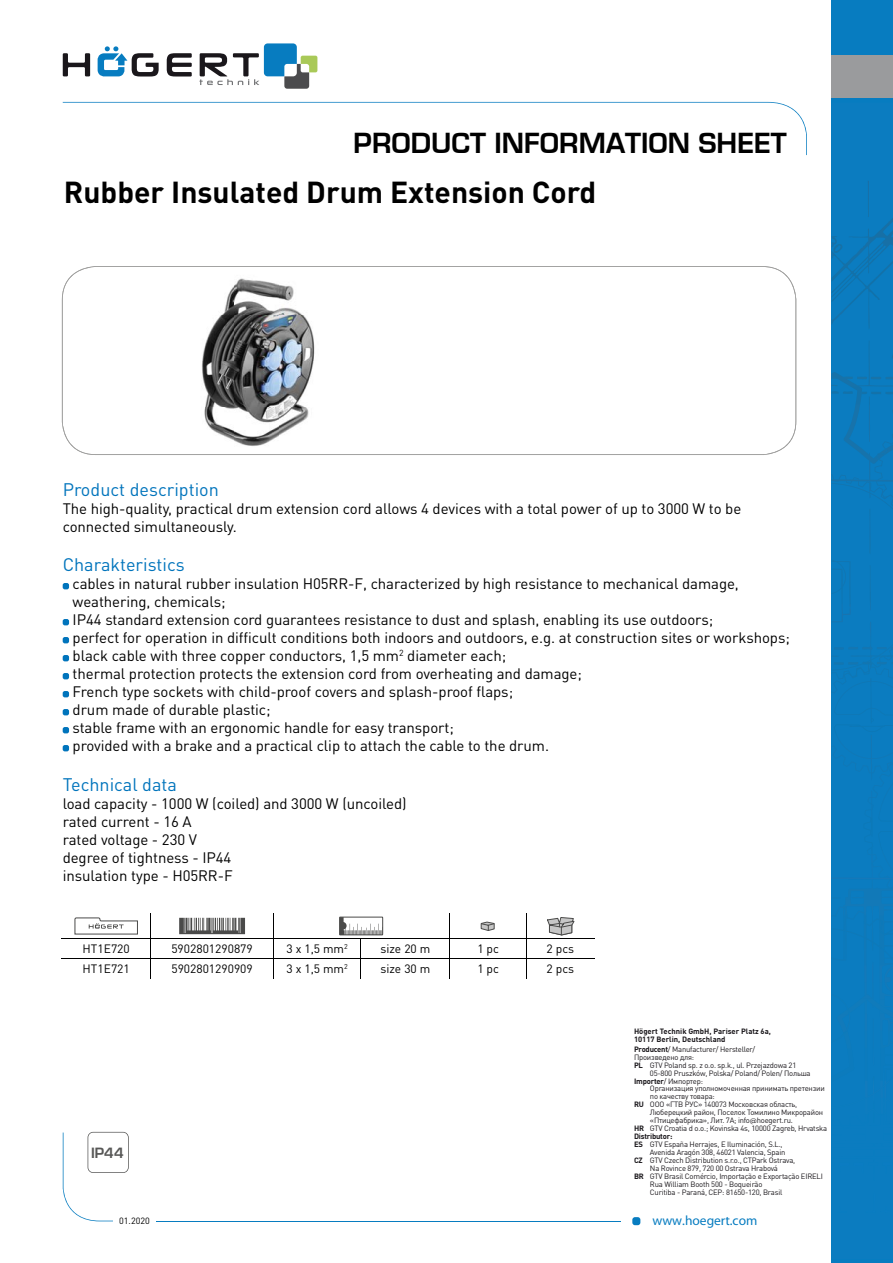
<style>
.page{position:relative;width:893px;height:1263px;background:#fff}
.page>*{position:absolute;margin:0;border:0;box-sizing:border-box;transform-origin:0 0}
.t1{font:700 30px "DIN Pro";color:#000}
.t2{font:700 27px "Euromode";color:#000}
.t3{font:18px "DIN Pro";color:#0074bc}
.t4{font:15px/18px "DIN Pro";letter-spacing:-.005em;color:#000}
.t5{font:700 13.8px "Euromode";color:#575756}
.t6{font:13.5px "Myriad Pro";color:#077cc0}
.t7{font:12px "DIN Pro";color:#000}
.t8{font:9px "DIN Pro";color:#000}
.t9{font:7.65px "DIN Pro";letter-spacing:-.025em;color:#1a171b}
.t10{font:700 7.65px/7.9px "DIN Pro";color:#1a171b}
.t11{font:700 7.65px "DIN Pro";letter-spacing:-.025em;color:#1a171b}
.s1{font-weight:700}
.s2{font-family:"Merel"}
</style>
<div class="page">
<svg style="left:63px;top:53px;width:27px;height:23px"></svg>
<svg style="left:167px;top:53px;width:25px;height:24px"></svg>
<svg style="left:97px;top:46px;width:62px;height:31px"></svg>
<svg style="left:200px;top:43px;width:117px;height:46px"></svg>
<div style="left:632px;top:1217px;width:8px;height:8px;background:#077cc0;border-radius:3px"></div>
<svg style="left:63px;top:102px;width:744px;height:53px"></svg>
<hr style="left:156px;top:1220px;width:464px;height:1px;background:#077cc0">
<div style="left:831px;top:0;width:62px;height:1263px;background:#077cc0"></div>
<img style="left:831px;top:236px;width:37px;height:28px">
<img style="left:831px;top:273px;width:51px;height:55px">
<img style="left:869px;top:222px;width:24px;height:36px">
<img style="left:868px;top:181px;width:1px;height:36px">
<svg style="left:833px;top:244px;width:9px;height:9px"></svg>
<img style="left:849px;top:222px;width:40px;height:26px">
<svg style="left:831px;top:341px;width:62px;height:565px"></svg>
<img style="left:838px;top:906px;width:55px;height:191px">
<img style="left:831px;top:877px;width:62px;height:2px">
<img style="left:848px;top:647px;width:45px;height:3px">
<div style="left:831px;top:56px;width:62px;height:42px;background:#9a9b9d"></div>
<svg style="left:62px;top:266px;width:734px;height:189px"></svg>
<svg style="left:63px;top:583px;width:6px;height:6px"></svg>
<svg style="left:63px;top:619px;width:6px;height:6px"></svg>
<svg style="left:63px;top:637px;width:6px;height:6px"></svg>
<svg style="left:63px;top:655px;width:6px;height:6px"></svg>
<svg style="left:63px;top:673px;width:6px;height:6px"></svg>
<svg style="left:63px;top:691px;width:6px;height:6px"></svg>
<svg style="left:63px;top:709px;width:6px;height:6px"></svg>
<svg style="left:63px;top:727px;width:6px;height:6px"></svg>
<svg style="left:63px;top:745px;width:6px;height:6px"></svg>
<img style="left:190px;top:270px;width:134px;height:183px">
<hr style="left:61px;top:939px;width:90px;height:1px;background:#000">
<hr style="left:151px;top:939px;width:122px;height:1px;background:#000">
<hr style="left:273px;top:939px;width:88px;height:1px;background:#000">
<hr style="left:361px;top:939px;width:89px;height:1px;background:#000">
<hr style="left:450px;top:939px;width:76px;height:1px;background:#000">
<hr style="left:526px;top:939px;width:68px;height:1px;background:#000">
<hr style="left:61px;top:958px;width:90px;height:1px;background:#000">
<hr style="left:151px;top:958px;width:122px;height:1px;background:#000">
<hr style="left:273px;top:958px;width:88px;height:1px;background:#000">
<svg style="left:273px;top:913px;width:1px;height:65px"></svg>
<hr style="left:361px;top:958px;width:89px;height:1px;background:#000">
<hr style="left:450px;top:958px;width:76px;height:1px;background:#000">
<hr style="left:526px;top:958px;width:68px;height:1px;background:#000">
<svg style="left:526px;top:913px;width:1px;height:65px"></svg>
<svg style="left:74px;top:917px;width:64px;height:17px"></svg>
<svg style="left:179px;top:918px;width:66px;height:16px"></svg>
<svg style="left:339px;top:917px;width:44px;height:61px"></svg>
<svg style="left:480px;top:921px;width:15px;height:10px"></svg>
<svg style="left:547px;top:917px;width:28px;height:18px"></svg>
<svg style="left:63px;top:1132px;width:66px;height:89px"></svg>
<h2 class="t2" style="left:353px;top:126px;width:435px">PRODUCT INFORMATION SHEET</h2>
<h1 class="t1" style="left:64px;top:172px;width:534px">Rubber Insulated Drum Extension Cord</h1>
<p class="t3" style="left:63px;top:477px;width:158px">Product description</p>
<p class="t4" style="left:63px;top:499px;width:680px">The high-quality, practical drum extension cord allows 4 devices with a total power of up to 3000 W to be connected simultaneously.</p>
<p class="t3" style="left:63px;top:553px;width:124px">Charakteristics</p>
<p class="t4" style="left:73px;top:574px;width:719px">cables in natural rubber insulation H05RR-F, characterized by high resistance to mechanical damage, weathering, chemicals;<br>IP44 standard extension cord guarantees resistance to dust and splash, enabling its use outdoors;<br>perfect for operation in difficult conditions both indoors and outdoors, e.g. at construction sites or workshops; black cable with three copper conductors, 1,5 mm<sup>2</sup> diameter each;<br>thermal protection protects the extension cord from overheating and damage;<br>French type sockets with child-proof covers and splash-proof flaps;<br>drum made of durable plastic;<br>stable frame with an ergonomic handle for easy transport;<br>provided with a brake and a practical clip to attach the cable to the drum.</p>
<p class="t3" style="left:63px;top:772px;width:116px">Technical data</p>
<p class="t4" style="left:63px;top:794px;width:345px">load capacity - 1000 W (coiled) and 3000 W (uncoiled) rated current - 16 A<br>rated voltage - 230 V<br>degree of tightness - IP44<br>insulation type - H05RR-F</p>
<p class="t7" style="left:83px;top:941px;width:49px">HT1E720</p>
<p class="t7" style="left:171px;top:941px;width:83px">5902801290879</p>
<p class="t7" style="left:286px;top:941px;width:63px">3 x 1,5 mm<sup>2</sup></p>
<p class="t7" style="left:380px;top:941px;width:51px">size 20 m</p>
<p class="t7" style="left:477px;top:941px;width:23px">1 pc</p>
<p class="t7" style="left:547px;top:941px;width:29px">2 pcs</p>
<p class="t7" style="left:83px;top:961px;width:49px">HT1E721</p>
<p class="t7" style="left:171px;top:961px;width:83px">5902801290909</p>
<p class="t7" style="left:286px;top:961px;width:63px">3 x 1,5 mm<sup>2</sup></p>
<p class="t7" style="left:380px;top:961px;width:51px">size 30 m</p>
<p class="t7" style="left:477px;top:961px;width:23px">1 pc</p>
<p class="t7" style="left:547px;top:961px;width:29px">2 pcs</p>
<p class="t5" style="left:91px;top:1144px;width:34px">IP44</p>
<p class="t8" style="left:119px;top:1214px;width:32px">01.2020</p>
<p class="t10" style="left:634px;top:1027px;width:138px">Högert Technik GmbH, Pariser Platz 6a,<br>10117 Berlin, Deutschland</p>
<p class="t9" style="left:634px;top:1044px;width:123px"><span class="s1">Producent</span>/ Manufacturer/ Hersteller/</p>
<p class="t9" style="left:634px;top:1052px;width:62px">Произведено для:</p>
<p class="t9" style="left:634px;top:1059px;width:164px"><span class="s1">PL</span> GTV Poland sp. z o.o. sp.k., ul. Przejazdowa 21</p>
<p class="t9" style="left:650px;top:1067px;width:162px">05-800 Pruszków, Polska/ Poland/ Polen/ Польша</p>
<p class="t9" style="left:634px;top:1075px;width:71px"><span class="s1">Importer</span>/ Импортер:</p>
<p class="t9" style="left:650px;top:1083px;width:176px">Организация уполномоченная принимать претензии</p>
<p class="t9" style="left:650px;top:1091px;width:66px">по качеству товара:</p>
<p class="t9" style="left:634px;top:1099px;width:165px"><span class="s1">RU</span> ООО «ГТВ РУС» 140073 Московская область,</p>
<p class="t9" style="left:650px;top:1107px;width:175px">Люберецкий район, Поселок Томилино Микрорайон</p>
<p class="t9" style="left:650px;top:1115px;width:144px">«Птицефабрика», Лит. 7А; info<span class="s2">@</span>hoegert.ru.</p>
<p class="t9" style="left:634px;top:1123px;width:195px"><span class="s1">HR</span> GTV Croatia d o.o.; Kovinska 4s, 10000 Zagreb, Hrvatska</p>
<p class="t11" style="left:634px;top:1131px;width:40px">Distributor:</p>
<p class="t9" style="left:634px;top:1139px;width:150px"><span class="s1">ES</span> GTV España Herrajes, E Iluminación, S.L.,</p>
<p class="t9" style="left:650px;top:1147px;width:137px">Avenida Aragón 308, 46021 Valencia, Spain</p>
<p class="t9" style="left:634px;top:1155px;width:163px"><span class="s1">CZ</span> GTV Czech Distribution s.r.o., CTPark Ostrava,</p>
<p class="t9" style="left:650px;top:1163px;width:129px">Na Rovince 879, 720 00 Ostrava Hrabová</p>
<p class="t9" style="left:634px;top:1171px;width:190px"><span class="s1">BR</span> GTV Brasil Comércio, Importação e Exportação EIRELI</p>
<p class="t9" style="left:650px;top:1179px;width:114px">Rua William Booth 500 - Boqueirão</p>
<p class="t9" style="left:650px;top:1187px;width:134px">Curitiba - Paraná, CEP: 81650-120, Brasil</p>
<p class="t6" style="left:652px;top:1212px;width:106px">www.hoegert.com</p>
</div>
